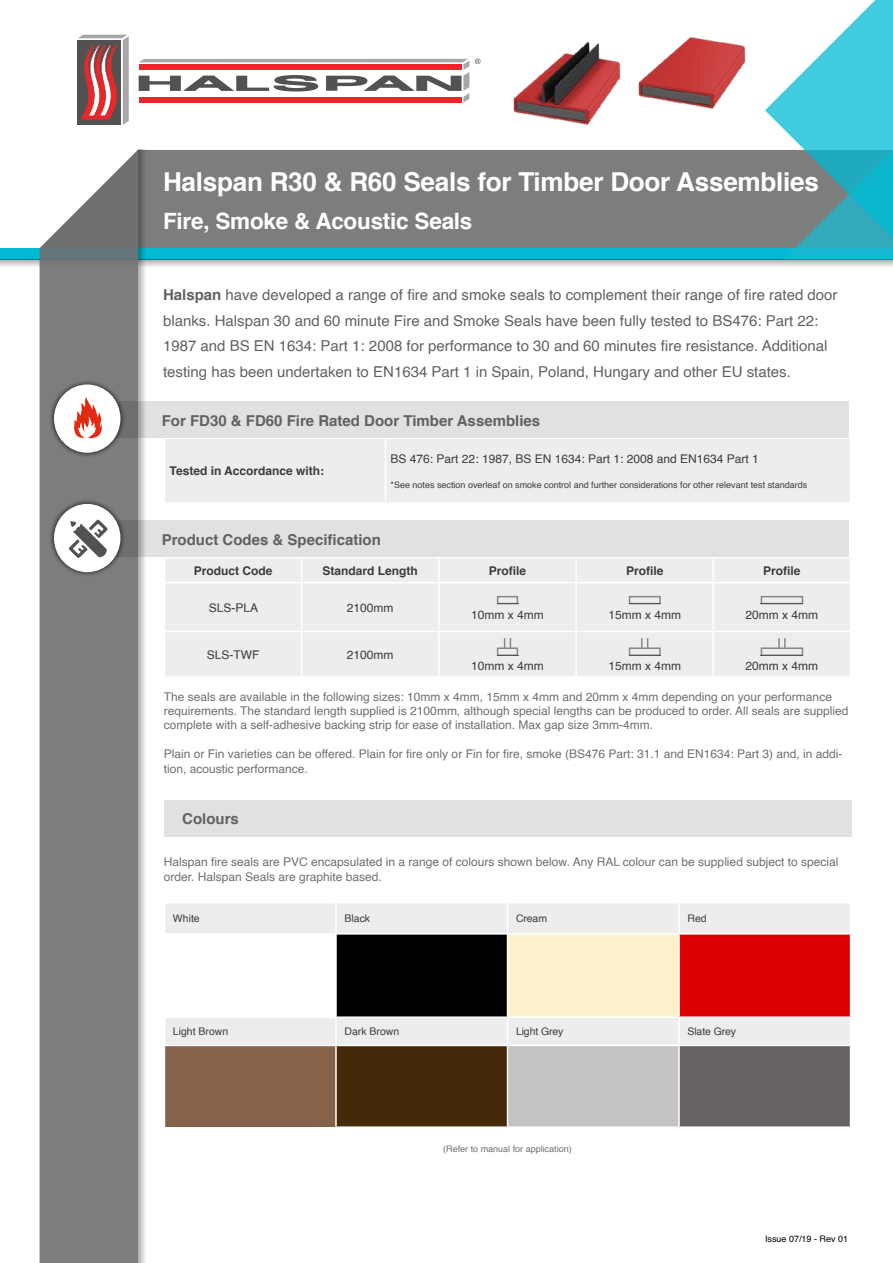
<style>
.page{position:relative;width:893px;height:1263px;background:#fff}
.page>*{position:absolute;margin:0;border:0;box-sizing:border-box;transform-origin:0 0}
.t1{font:700 26.1px "Helvetica";letter-spacing:-.01em;color:#fff}
.t2{font:700 22.5px "Helvetica";letter-spacing:-.01em;color:#fff}
.t3{font:15px/25.5px "Helvetica";color:#616160}
.t4{font:700 15px "Helvetica";color:#616160}
.t5{font:12px/14.4px "Helvetica";color:#706f6f}
.t6{font:12px "Helvetica";color:#3c3c3b}
.t7{font:700 12px "Helvetica";color:#3c3c3b}
.t8{font:10.5px "Helvetica";color:#3c3c3b}
.t9{font:9px "Helvetica";color:#3c3c3b}
.t10{font:9px "Helvetica";color:#706f6f}
.t11{font:9px "Helvetica";color:#000}
.s1{font-weight:700}
</style>
<div class="page">
<div style="left:146px;top:150px;width:619px;height:98px;background:#7e7d7d"></div>
<div style="left:0;top:248px;width:893px;height:11px;background:#00bbd3"></div>
<svg style="left:0;top:259px;width:893px;height:8px;background:#bacacc"></svg>
<svg style="left:138px;top:150px;width:8px;height:1113px;background:#c1c3c3"></svg>
<svg style="left:40px;top:150px;width:98px;height:1113px;background:#838282"></svg>
<svg style="left:765px;top:0;width:128px;height:259px"></svg>
<svg style="left:475px;top:59px;width:5px;height:5px"></svg>
<svg style="left:78px;top:35px;width:51px;height:90px;background:#a57071"></svg>
<svg style="left:139px;top:59px;width:330px;height:43px"></svg>
<div style="left:165px;top:904px;width:685px;height:141px;background:#ededed"></div>
<div style="left:164px;top:934px;width:172px;height:83px;background:#fff"></div>
<div style="left:336px;top:934px;width:171px;height:83px;background:#000"></div>
<div style="left:507px;top:934px;width:172px;height:83px;background:#fdf2cc"></div>
<div style="left:679px;top:934px;width:171px;height:83px;background:#dc0000"></div>
<div style="left:164px;top:1045px;width:172px;height:82px;background:#86624b"></div>
<div style="left:336px;top:1045px;width:171px;height:82px;background:#442a09"></div>
<div style="left:507px;top:1045px;width:172px;height:82px;background:#c4c2c3"></div>
<div style="left:679px;top:1045px;width:171px;height:82px;background:#686263"></div>
<hr style="left:335px;top:903px;width:2px;height:30px;background:#fff">
<hr style="left:507px;top:903px;width:1px;height:30px;background:#fff">
<hr style="left:678px;top:903px;width:2px;height:30px;background:#fff">
<hr style="left:164px;top:933px;width:173px;height:1px;background:#fff">
<hr style="left:164px;top:1016px;width:173px;height:2px;background:#fff">
<hr style="left:335px;top:1018px;width:2px;height:27px;background:#fff">
<svg style="left:507px;top:1018px;width:1px;height:27px"></svg>
<hr style="left:678px;top:1018px;width:2px;height:27px;background:#fff">
<hr style="left:335px;top:1126px;width:172px;height:2px;background:#fff">
<hr style="left:507px;top:1126px;width:172px;height:2px;background:#fff">
<hr style="left:679px;top:1126px;width:172px;height:2px;background:#fff">
<hr style="left:335px;top:933px;width:172px;height:1px;background:#fff">
<hr style="left:335px;top:934px;width:2px;height:82px;background:#fff">
<hr style="left:507px;top:933px;width:172px;height:1px;background:#fff">
<hr style="left:507px;top:934px;width:1px;height:82px;background:#fff">
<hr style="left:679px;top:933px;width:172px;height:1px;background:#fff">
<hr style="left:678px;top:934px;width:2px;height:82px;background:#fff">
<hr style="left:335px;top:1016px;width:172px;height:2px;background:#fff">
<hr style="left:507px;top:1016px;width:172px;height:2px;background:#fff">
<hr style="left:679px;top:1016px;width:172px;height:2px;background:#fff">
<hr style="left:336px;top:1045px;width:171px;height:1px;background:#fff">
<hr style="left:507px;top:1045px;width:172px;height:1px;background:#fff">
<hr style="left:507px;top:1046px;width:1px;height:80px;background:#fff">
<hr style="left:679px;top:1045px;width:172px;height:1px;background:#fff">
<hr style="left:678px;top:1046px;width:2px;height:80px;background:#fff">
<hr style="left:164px;top:1045px;width:172px;height:1px;background:#fff">
<hr style="left:164px;top:1046px;width:1px;height:81px;background:#fff">
<hr style="left:335px;top:1046px;width:2px;height:80px;background:#fff">
<img style="left:513px;top:42px;width:108px;height:83px">
<img style="left:638px;top:36px;width:108px;height:73px">
<div style="left:165px;top:439px;width:685px;height:63px;background:#ededed"></div>
<hr style="left:385px;top:439px;width:1px;height:63px;background:#fff">
<div style="left:82px;top:401px;width:767px;height:36px;background:#e1e1e1"></div>
<div style="left:49px;top:380px;width:76px;height:78px;background:#000;opacity:.75"></div>
<div style="left:54px;top:384px;width:66px;height:69px;background:#fff;border-radius:50%"></div>
<svg style="left:74px;top:397px;width:28px;height:42px"></svg>
<div style="left:165px;top:558px;width:685px;height:118px;background:#ededed"></div>
<svg style="left:301px;top:558px;width:1px;height:24px"></svg>
<hr style="left:438px;top:558px;width:2px;height:24px;background:#fff">
<hr style="left:575px;top:558px;width:2px;height:24px;background:#fff">
<svg style="left:713px;top:558px;width:1px;height:24px"></svg>
<hr style="left:164px;top:582px;width:138px;height:1px;background:#fff">
<hr style="left:302px;top:582px;width:137px;height:1px;background:#fff">
<hr style="left:301px;top:583px;width:1px;height:48px;background:#fff">
<hr style="left:439px;top:582px;width:137px;height:1px;background:#fff">
<hr style="left:438px;top:583px;width:2px;height:48px;background:#fff">
<hr style="left:576px;top:582px;width:137px;height:1px;background:#fff">
<hr style="left:575px;top:583px;width:2px;height:48px;background:#fff">
<hr style="left:713px;top:582px;width:138px;height:1px;background:#fff">
<hr style="left:713px;top:583px;width:1px;height:48px;background:#fff">
<hr style="left:164px;top:631px;width:138px;height:1px;background:#fff">
<hr style="left:302px;top:631px;width:137px;height:1px;background:#fff">
<hr style="left:301px;top:632px;width:1px;height:44px;background:#fff">
<hr style="left:439px;top:631px;width:137px;height:1px;background:#fff">
<hr style="left:438px;top:632px;width:2px;height:44px;background:#fff">
<hr style="left:576px;top:631px;width:137px;height:1px;background:#fff">
<hr style="left:575px;top:632px;width:2px;height:44px;background:#fff">
<hr style="left:713px;top:631px;width:138px;height:1px;background:#fff">
<hr style="left:713px;top:632px;width:1px;height:44px;background:#fff">
<div style="left:497px;top:596px;width:21px;height:8px;border:2px solid #878787"></div>
<svg style="left:497px;top:603px;width:21px;height:1px"></svg>
<div style="left:629px;top:596px;width:32px;height:8px;border:2px solid #878787"></div>
<hr style="left:629px;top:603px;width:32px;height:1px;background:#575756">
<div style="left:761px;top:596px;width:42px;height:8px;border:2px solid #878787"></div>
<hr style="left:761px;top:603px;width:42px;height:1px;background:#575756">
<div style="left:497px;top:647px;width:21px;height:9px;border:2px solid #878787"></div>
<svg style="left:497px;top:655px;width:21px;height:1px"></svg>
<svg style="left:504px;top:638px;width:7px;height:10px"></svg>
<div style="left:629px;top:647px;width:32px;height:9px;border:2px solid #878787"></div>
<hr style="left:629px;top:655px;width:32px;height:1px;background:#575756">
<svg style="left:641px;top:638px;width:7px;height:10px"></svg>
<div style="left:761px;top:647px;width:42px;height:9px;border:2px solid #878787"></div>
<hr style="left:761px;top:655px;width:42px;height:1px;background:#575756">
<svg style="left:778px;top:638px;width:8px;height:10px"></svg>
<div style="left:82px;top:521px;width:767px;height:36px;background:#e1e1e1"></div>
<div style="left:49px;top:499px;width:76px;height:78px;background:#000;opacity:.75"></div>
<div style="left:54px;top:504px;width:66px;height:68px;background:#fff;border-radius:50%"></div>
<svg style="left:69px;top:519px;width:39px;height:39px"></svg>
<div style="left:164px;top:800px;width:687px;height:36px;background:#e1e1e1"></div>
<h1 class="t1" style="left:163px;top:161px;width:657px">Halspan R30 &amp; R60 Seals for Timber Door Assemblies</h1>
<h2 class="t2" style="left:163px;top:203px;width:311px">Fire, Smoke &amp; Acoustic Seals</h2>
<p class="t3" style="left:163px;top:283px;width:676px"><span class="s1">Halspan</span> have developed a range of fire and smoke seals to complement their range of fire rated door blanks. Halspan 30 and 60 minute Fire and Smoke Seals have been fully tested to BS476: Part 22:<br>1987 and BS EN 1634: Part 1: 2008 for performance to 30 and 60 minutes fire resistance. Additional testing has been undertaken to EN1634 Part 1 in Spain, Poland, Hungary and other EU states.</p>
<p class="t4" style="left:162px;top:408px;width:380px">For FD30 &amp; FD60 Fire Rated Door Timber Assemblies</p>
<p class="t7" style="left:170px;top:461px;width:156px">Tested in Accordance with:</p>
<p class="t6" style="left:391px;top:449px;width:370px">BS 476: Part 22: 1987, BS EN 1634: Part 1: 2008 and EN1634 Part 1</p>
<p class="t9" style="left:391px;top:478px;width:418px">*See notes section overleaf on smoke control and further considerations for other relevant test standards</p>
<p class="t4" style="left:162px;top:528px;width:221px">Product Codes &amp; Specification</p>
<p class="t7" style="left:194px;top:561px;width:80px">Product Code</p>
<p class="t7" style="left:323px;top:561px;width:97px">Standard Length</p>
<p class="t7" style="left:489px;top:561px;width:39px">Profile</p>
<p class="t7" style="left:626px;top:561px;width:39px">Profile</p>
<p class="t7" style="left:763px;top:561px;width:39px">Profile</p>
<p class="t6" style="left:209px;top:598px;width:51px">SLS-PLA</p>
<p class="t6" style="left:347px;top:598px;width:48px">2100mm</p>
<p class="t6" style="left:471px;top:605px;width:74px">10mm x 4mm</p>
<p class="t6" style="left:608px;top:605px;width:74px">15mm x 4mm</p>
<p class="t6" style="left:746px;top:605px;width:74px">20mm x 4mm</p>
<p class="t6" style="left:207px;top:645px;width:54px">SLS-TWF</p>
<p class="t6" style="left:347px;top:645px;width:48px">2100mm</p>
<p class="t6" style="left:471px;top:657px;width:74px">10mm x 4mm</p>
<p class="t6" style="left:608px;top:657px;width:74px">15mm x 4mm</p>
<p class="t6" style="left:746px;top:657px;width:74px">20mm x 4mm</p>
<p class="t5" style="left:164px;top:689px;width:686px">The seals are available in the following sizes: 10mm x 4mm, 15mm x 4mm and 20mm x 4mm depending on your performance requirements. The standard length supplied is 2100mm, although special lengths can be produced to order. All seals are supplied complete with a self-adhesive backing strip for ease of installation. Max gap size 3mm-4mm.</p>
<p class="t5" style="left:164px;top:747px;width:680px">Plain or Fin varieties can be offered. Plain for fire only or Fin for fire, smoke (BS476 Part: 31.1 and EN1634: Part 3) and, in addi&shy;tion, acoustic performance.</p>
<p class="t4" style="left:182px;top:806px;width:58px">Colours</p>
<p class="t5" style="left:164px;top:855px;width:676px">Halspan fire seals are PVC encapsulated in a range of colours shown below. Any RAL colour can be supplied subject to special order. Halspan Seals are graphite based.</p>
<p class="t8" style="left:173px;top:910px;width:28px">White</p>
<p class="t8" style="left:344px;top:910px;width:27px">Black</p>
<p class="t8" style="left:516px;top:910px;width:33px">Cream</p>
<p class="t8" style="left:687px;top:910px;width:21px">Red</p>
<p class="t8" style="left:173px;top:1023px;width:57px">Light Brown</p>
<p class="t8" style="left:344px;top:1023px;width:56px">Dark Brown</p>
<p class="t8" style="left:516px;top:1023px;width:49px">Light Grey</p>
<p class="t8" style="left:687px;top:1023px;width:50px">Slate Grey</p>
<p class="t10" style="left:443px;top:1142px;width:130px">(Refer to manual for application)</p>
<p class="t11" style="left:765px;top:1232px;width:85px">Issue 07/19 - Rev 01</p>
</div>
